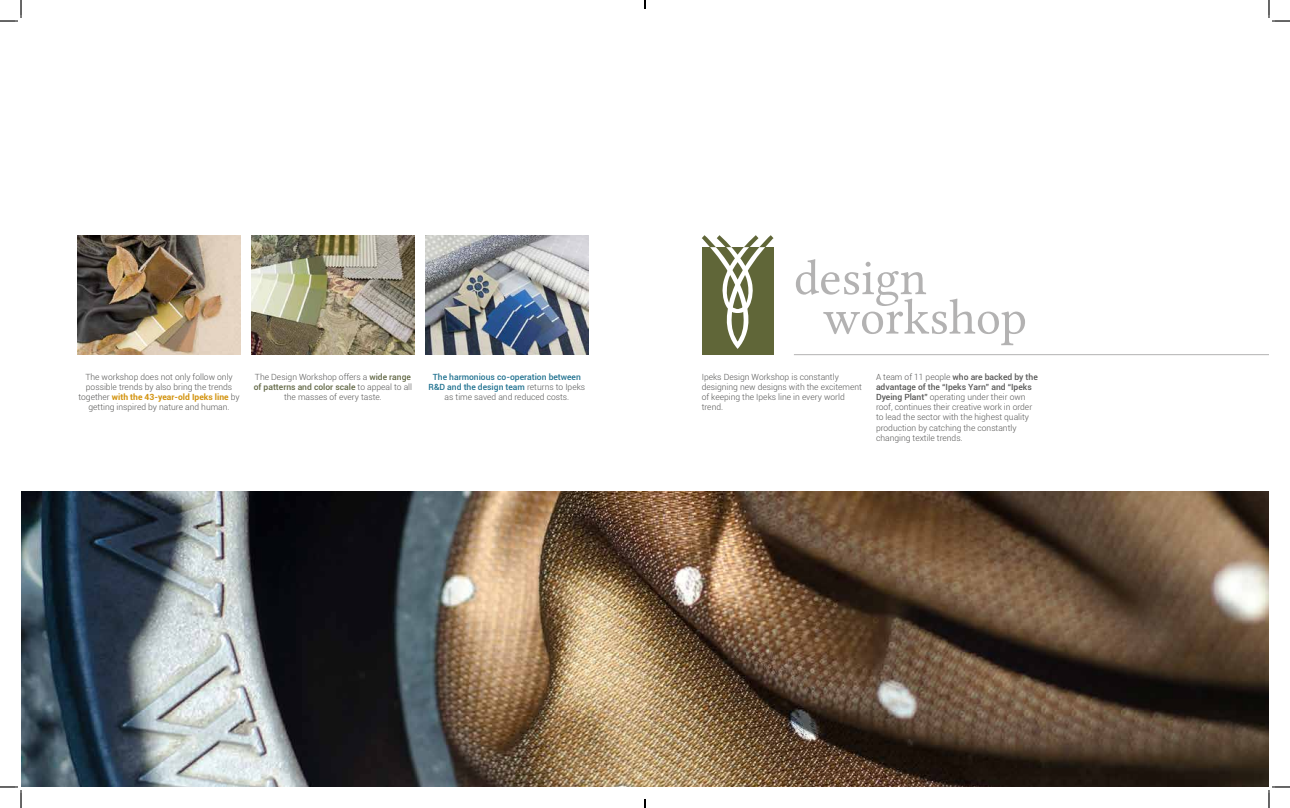
<style>
.page{position:relative;width:1290px;height:808px;background:#fff}
.page>*{position:absolute;margin:0;border:0;box-sizing:border-box;transform-origin:0 0}
.t1{font:50px/39.4px "Lin Libertine";color:#b3b2b2}
.t2{font:300 8.5px/10.2px "Roboto";color:#575756;text-align:center}
.t3{font:500 8.5px/10.2px "Roboto";color:#217290;text-align:center}
.s1{font-weight:700;color:#d2930f}
.s2{font-weight:500;color:#626845}
.s3{font-weight:300;color:#575756}
.s4{font-weight:500}
</style>
<div class="page">
<img style="left:425px;top:235px;width:163px;height:120px">
<img style="left:252px;top:235px;width:162px;height:120px">
<img style="left:21px;top:492px;width:1247px;height:294px">
<hr style="left:793px;top:354px;width:475px;height:1px;background:#b3b2b2">
<img style="left:78px;top:235px;width:162px;height:120px">
<div style="left:701px;top:247px;width:72px;height:108px;background:#606638"></div>
<svg style="left:701px;top:235px;width:72px;height:114px"></svg>
<svg style="left:0;top:0;width:22px;height:22px"></svg>
<svg style="left:0;top:786px;width:22px;height:21px"></svg>
<svg style="left:1268px;top:0;width:21px;height:22px"></svg>
<svg style="left:1268px;top:786px;width:21px;height:21px"></svg>
<p class="t2" style="left:78px;top:371px;width:163px">The workshop does not only follow only possible trends by also bring the trends together <span class="s1">with the 43-year-old Ipeks line</span> by getting inspired by nature and human.</p>
<p class="t2" style="left:254px;top:371px;width:160px">The Design Workshop offers a <span class="s2">wide range of patterns and color scale</span> to appeal to all the masses of every taste.</p>
<p class="t3" style="left:428px;top:371px;width:158px">The harmonious co-operation between<br>R&amp;D and the design team <span class="s3">returns to Ipeks as time saved and reduced costs.</span></p>
<h1 class="t1" style="left:822px;top:258px;width:205px;text-indent:-29px">design workshop</h1>
<p class="t2" style="left:701px;top:371px;width:162px;text-align:left">Ipeks Design Workshop is constantly designing new designs with the excitement of keeping the Ipeks line in every world trend.</p>
<p class="t2" style="left:876px;top:371px;width:163px;text-align:left">A team of 11 people <span class="s4">who are backed by the advantage of the “Ipeks Yarn” and “Ipeks Dyeing Plant”</span> operating under their own roof, continues their creative work in order to lead the sector with the highest quality production by catching the constantly changing textile trends.</p>
</div>
